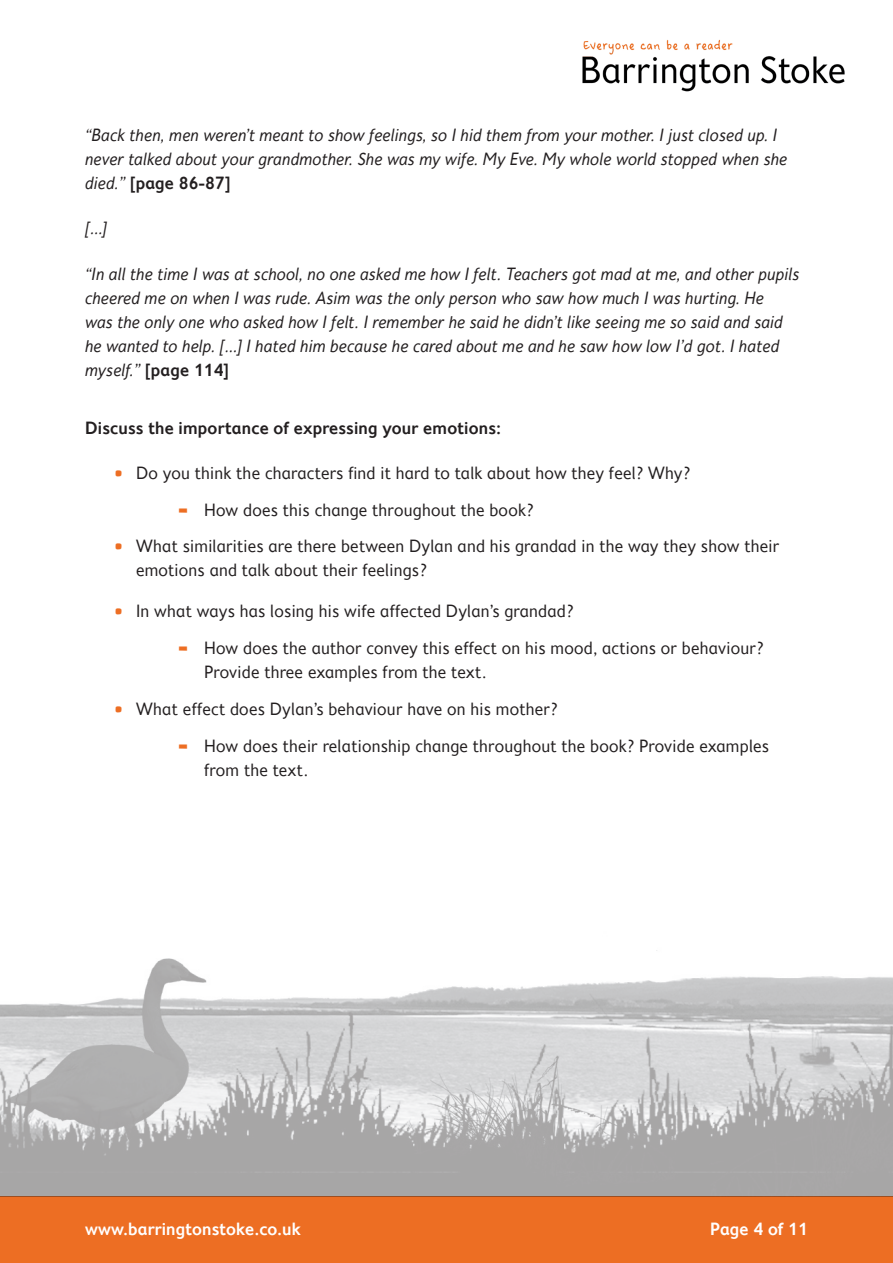
<style>
.page{position:relative;width:893px;height:1263px;background:#fff}
.page>*{position:absolute;margin:0;border:0;box-sizing:border-box;transform-origin:0 0}
.Book_extract{font:italic 18px/24px "Fiendstar";color:#231f20}
.t1{font:18px/24px "Fiendstar";color:#231f20}
.Text_Semibold{font:600 18px "Fiendstar";color:#231f20}
.t2{font:600 18px "Fiendstar";color:#fff}
.s1{font-weight:600;font-style:normal}
.s2{font-family:"Londrina Solid";font-size:31.5px;color:#ed6e23}
.s3{font-family:"Londrina Solid";font-size:21px;color:#ed6e23}
</style>
<div class="page">
<div style="left:0;top:1196px;width:893px;height:67px;background:#ed6e23"></div>
<img style="left:582px;top:39px;width:263px;height:53px">
<img style="left:0;top:950px;width:893px;height:246px">
<p class="Book_extract" style="left:85px;top:123px;width:704px">“Back then, men weren’t meant to show feelings, so I hid them from your mother. I just closed up. I never talked about your grandmother. She was my wife. My Eve. My whole world stopped when she died.” <span class="s1">[page 86-87]</span></p>
<p class="Book_extract" style="left:85px;top:216px;width:24px">[…]</p>
<p class="Book_extract" style="left:85px;top:262px;width:716px">“In all the time I was at school, no one asked me how I felt. Teachers got mad at me, and other pupils cheered me on when I was rude. Asim was the only person who saw how much I was hurting. He<br>was the only one who asked how I felt. I remember he said he didn’t like seeing me so said and said he wanted to help. […] I hated him because he cared about me and he saw how low I’d got. I hated myself.” <span class="s1">[page 114]</span></p>
<p class="Text_Semibold" style="left:85px;top:417px;width:418px">Discuss the importance of expressing your emotions:</p>
<p class="t1" style="left:115px;top:461px;width:577px"><span class="s2">•</span> Do you think the characters find it hard to talk about how they feel? Why?</p>
<p class="t1" style="left:179px;top:498px;width:357px"><span class="s3">–</span> How does this change throughout the book?</p>
<p class="t1" style="left:136px;top:534px;width:645px;text-indent:-21px"><span class="s2">•</span> What similarities are there between Dylan and his grandad in the way they show their emotions and talk about their feelings?</p>
<p class="t1" style="left:115px;top:599px;width:460px"><span class="s2">•</span> In what ways has losing his wife affected Dylan’s grandad?</p>
<p class="t1" style="left:204px;top:636px;width:561px;text-indent:-26px"><span class="s3">–</span> How does the author convey this effect on his mood, actions or behaviour?<br>Provide three examples from the text.</p>
<p class="t1" style="left:115px;top:697px;width:445px"><span class="s2">•</span> What effect does Dylan’s behaviour have on his mother?</p>
<p class="t1" style="left:204px;top:734px;width:567px;text-indent:-26px"><span class="s3">–</span> How does their relationship change throughout the book? Provide examples from the text.</p>
<p class="t2" style="left:85px;top:1218px;width:217px">www.barringtonstoke.co.uk</p>
<p class="t2" style="left:710px;top:1218px;width:99px">Page 4 of 11</p>
</div>
